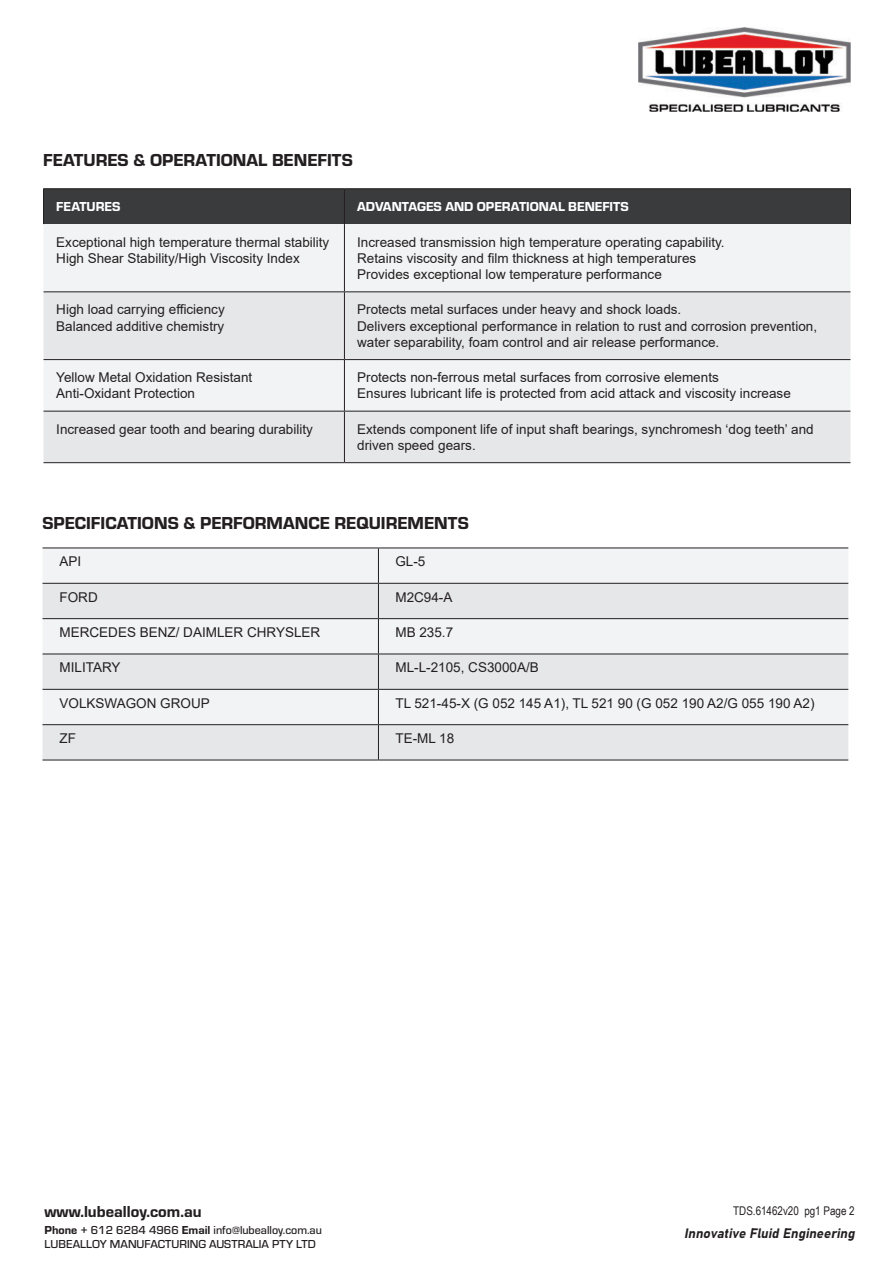
<style>
.page{position:relative;width:893px;height:1263px;background:#fff}
.page>*{position:absolute;margin:0;border:0;box-sizing:border-box;transform-origin:0 0}
.Sub_Header{font:18px "Eurostile Hea";color:#231f20}
.t1{font:16.5px "Eurostile Hea";color:#231f20}
.Body{font:13.5px/16.2px "Arial";color:#231f20}
.Body-2{font:13.5px "Eurostile Hea";color:#fff}
.t2{font:italic 13.5px "Bahnschrift";color:#231f20}
.t3{font:500 12px/14.4px "Eurostile";color:#231f20}
.t4{font:12px "Arial Narrow";color:#231f20}
.s1{font-family:"Eurostile Hea";font-weight:400}
</style>
<div class="page">
<img style="left:638px;top:28px;width:212px;height:83px">
<div style="left:43px;top:549px;width:805px;height:34px;background:#f2f3f4"></div>
<svg style="left:43px;top:584px;width:805px;height:176px;fill:#e6e7e9"></svg>
<hr style="left:43px;top:548px;width:335px;height:1px;background:#231f20">
<hr style="left:378px;top:584px;width:1px;height:34px;background:#231f20">
<hr style="left:378px;top:619px;width:1px;height:35px;background:#231f20">
<hr style="left:378px;top:654px;width:1px;height:35px;background:#231f20">
<hr style="left:378px;top:548px;width:1px;height:35px;background:#231f20">
<hr style="left:378px;top:548px;width:470px;height:1px;background:#231f20">
<hr style="left:378px;top:583px;width:470px;height:1px;background:#231f20">
<hr style="left:378px;top:618px;width:470px;height:1px;background:#231f20">
<hr style="left:378px;top:654px;width:470px;height:1px;background:#231f20">
<hr style="left:378px;top:689px;width:470px;height:1px;background:#231f20">
<hr style="left:378px;top:690px;width:1px;height:34px;background:#231f20">
<hr style="left:378px;top:725px;width:1px;height:35px;background:#231f20">
<hr style="left:378px;top:724px;width:470px;height:1px;background:#231f20">
<hr style="left:378px;top:760px;width:470px;height:1px;background:#231f20">
<hr style="left:43px;top:583px;width:335px;height:1px;background:#231f20">
<hr style="left:43px;top:618px;width:335px;height:1px;background:#231f20">
<hr style="left:43px;top:654px;width:335px;height:1px;background:#231f20">
<hr style="left:43px;top:689px;width:335px;height:1px;background:#231f20">
<hr style="left:43px;top:724px;width:335px;height:1px;background:#231f20">
<hr style="left:43px;top:760px;width:335px;height:1px;background:#231f20">
<div style="left:44px;top:189px;width:806px;height:35px;background:#3a3b3c"></div>
<div style="left:44px;top:224px;width:806px;height:67px;background:#f2f3f4"></div>
<svg style="left:44px;top:292px;width:806px;height:170px;fill:#e6e7e9"></svg>
<hr style="left:43px;top:188px;width:301px;height:1px;background:#231f20">
<hr style="left:43px;top:189px;width:1px;height:35px;background:#231f20">
<hr style="left:344px;top:188px;width:507px;height:1px;background:#231f20">
<hr style="left:344px;top:189px;width:1px;height:35px;background:#231f20">
<hr style="left:850px;top:189px;width:1px;height:35px;background:#231f20">
<hr style="left:344px;top:224px;width:1px;height:67px;background:#231f20">
<hr style="left:44px;top:291px;width:300px;height:1px;background:#231f20">
<hr style="left:344px;top:291px;width:506px;height:1px;background:#231f20">
<hr style="left:344px;top:292px;width:1px;height:67px;background:#231f20">
<hr style="left:44px;top:359px;width:300px;height:1px;background:#231f20">
<hr style="left:344px;top:359px;width:506px;height:1px;background:#231f20">
<hr style="left:344px;top:360px;width:1px;height:51px;background:#231f20">
<hr style="left:44px;top:411px;width:300px;height:1px;background:#231f20">
<hr style="left:344px;top:411px;width:506px;height:1px;background:#231f20">
<hr style="left:344px;top:411px;width:1px;height:51px;background:#231f20">
<hr style="left:44px;top:462px;width:300px;height:1px;background:#231f20">
<hr style="left:344px;top:462px;width:506px;height:1px;background:#231f20">
<p class="Sub_Header" style="left:43px;top:148px;width:311px">FEATURES &amp; OPERATIONAL BENEFITS</p>
<p class="Body-2" style="left:56px;top:197px;width:66px">FEATURES</p>
<p class="Body-2" style="left:357px;top:197px;width:273px">ADVANTAGES AND OPERATIONAL BENEFITS</p>
<p class="Body" style="left:56px;top:234px;width:275px">Exceptional high temperature thermal stability</p>
<p class="Body" style="left:56px;top:250px;width:245px">High Shear Stability/High Viscosity Index</p>
<p class="Body" style="left:357px;top:234px;width:369px">Increased transmission high temperature operating capability.</p>
<p class="Body" style="left:357px;top:250px;width:341px">Retains viscosity and film thickness at high temperatures</p>
<p class="Body" style="left:357px;top:266px;width:306px">Provides exceptional low temperature performance</p>
<p class="Body" style="left:56px;top:301px;width:170px">High load carrying efficiency</p>
<p class="Body" style="left:56px;top:318px;width:170px">Balanced additive chemistry</p>
<p class="Body" style="left:56px;top:369px;width:198px">Yellow Metal Oxidation Resistant</p>
<p class="Body" style="left:56px;top:385px;width:140px">Anti-Oxidant Protection</p>
<p class="Body" style="left:357px;top:301px;width:326px">Protects metal surfaces under heavy and shock loads.</p>
<p class="Body" style="left:357px;top:318px;width:461px">Delivers exceptional performance in relation to rust and corrosion prevention, water separability, foam control and air release performance.</p>
<p class="Body" style="left:357px;top:369px;width:363px">Protects non-ferrous metal surfaces from corrosive elements</p>
<p class="Body" style="left:357px;top:385px;width:435px">Ensures lubricant life is protected from acid attack and viscosity increase</p>
<p class="Body" style="left:56px;top:421px;width:258px">Increased gear tooth and bearing durability</p>
<p class="Body" style="left:357px;top:421px;width:458px">Extends component life of input shaft bearings, synchromesh ‘dog teeth’ and driven speed gears.</p>
<p class="Sub_Header" style="left:43px;top:510px;width:428px">SPECIFICATIONS &amp; PERFORMANCE REQUIREMENTS</p>
<p class="Body" style="left:60px;top:553px;width:23px">API</p>
<p class="Body" style="left:395px;top:553px;width:32px">GL-5</p>
<p class="Body" style="left:60px;top:589px;width:40px">FORD</p>
<p class="Body" style="left:395px;top:589px;width:59px">M2C94-A</p>
<p class="Body" style="left:60px;top:624px;width:262px">MERCEDES BENZ/ DAIMLER CHRYSLER</p>
<p class="Body" style="left:395px;top:624px;width:59px">MB 235.7</p>
<p class="Body" style="left:60px;top:659px;width:63px">MILITARY</p>
<p class="Body" style="left:395px;top:659px;width:145px">ML-L-2105, CS3000A/B</p>
<p class="Body" style="left:60px;top:695px;width:152px">VOLKSWAGON GROUP</p>
<p class="Body" style="left:395px;top:695px;width:421px">TL 521-45-X (G 052 145 A1), TL 521 90 (G 052 190 A2/G 055 190 A2)</p>
<p class="Body" style="left:60px;top:730px;width:18px">ZF</p>
<p class="Body" style="left:395px;top:730px;width:60px">TE-ML 18</p>
<p class="t1" style="left:45px;top:1200px;width:158px">www.lubealloy.com.au</p>
<p class="t3" style="left:45px;top:1222px;width:279px"><span class="s1">Phone</span> + 612 6284 4966 <span class="s1">Email</span> info@lubealloy.com.au<br>LUBEALLOY MANUFACTURING AUSTRALIA PTY LTD</p>
<p class="t4" style="left:733px;top:1202px;width:123px">TDS.61462v20 pg1 Page 2</p>
<p class="t2" style="left:684px;top:1223px;width:175px">Innovative Fluid Engineering</p>
</div>
